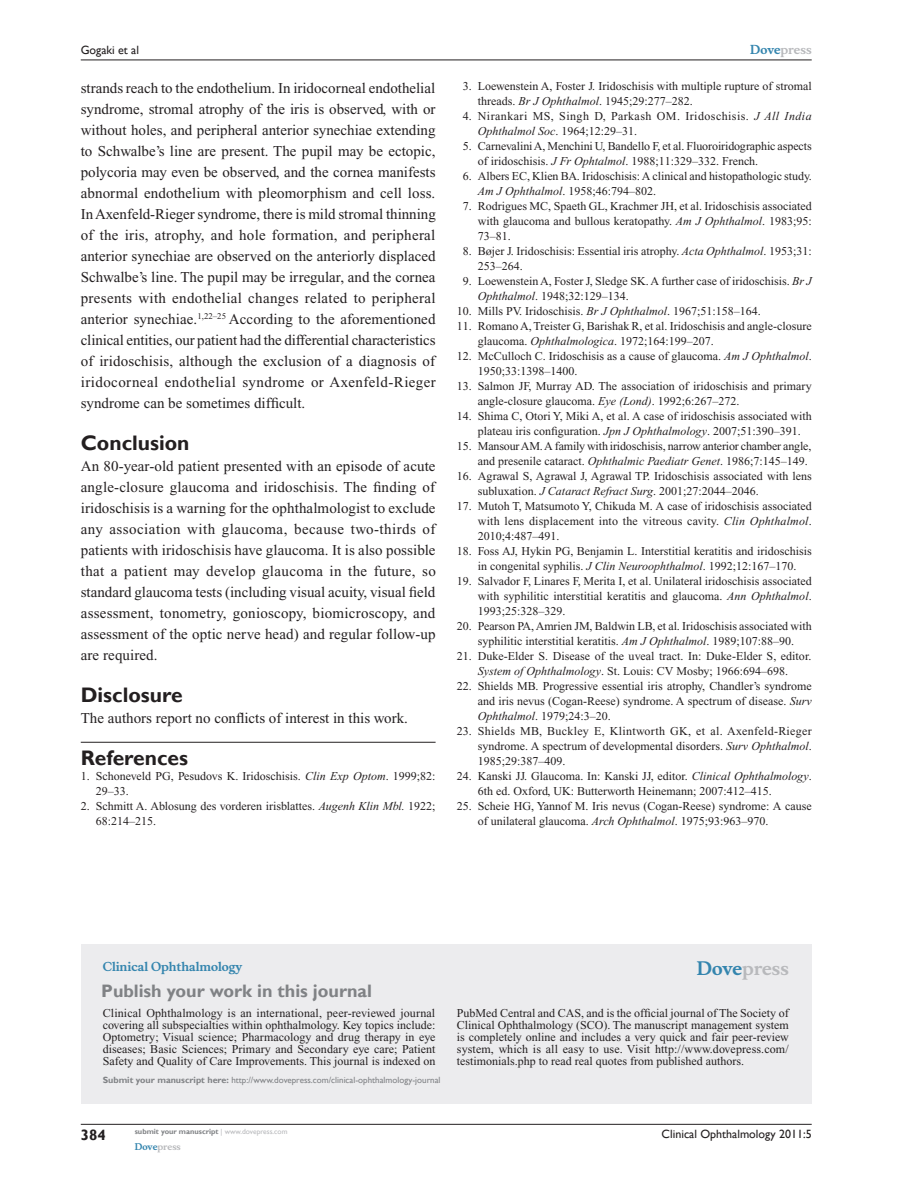
<style>
.page{position:relative;width:918px;height:1188px;background:#fff}
.page>*{position:absolute;margin:0;border:0;box-sizing:border-box;transform-origin:0 0}
.t1{font:700 21px "Gill Sans";color:#231f20}
.t2{font:700 18px "Gill Sans";color:#808285}
.t3{font:700 18px "Musee";color:#b8b9bc}
.t4{font:15px/21px "Times New Roman";color:#231f20;text-align:justify}
.t5{font:700 15px "Gill Sans";color:#231f20}
.t6{font:12px/15px "Times New Roman";color:#231f20}
.t7{font:12px/15px "Times New Roman";letter-spacing:.035em;color:#231f20}
.t8{font:12px "Gill Sans";color:#231f20}
.t9{font:700 12px "Musee";color:#3485ae}
.t10{font:700 12px "Musee";color:#b8b9bc}
.t11{font:9px "Gill Sans";color:#808285}
.t12{font:700 9px "Musee";color:#b8b9bc}
.t13{font:700 7.5px "Gill Sans";color:#808285}
.s1{font-style:italic}
.s2{color:#3485ae}
.s3{font-weight:700}
.s4{font-weight:400;color:#b8b9bc}
</style>
<div class="page">
<div style="left:81px;top:944px;width:731px;height:159px;background:#ececee"></div>
<hr style="left:81px;top:1124px;width:731px;height:1px;background:#231f20">
<hr style="left:81px;top:60px;width:731px;height:1px;background:#231f20">
<hr style="left:81px;top:742px;width:355px;height:1px;background:#231f20">
<p class="t8" style="left:81px;top:43px;width:60px">Gogaki et al</p>
<p class="t4" style="left:81px;top:77px;width:357px">strands reach to the endothelium. In iridocorneal endothelial syndrome, stromal atrophy of the iris is observed, with or without holes, and peripheral anterior synechiae extending to Schwalbe’s line are present. The pupil may be ectopic, polycoria may even be observed, and the cornea manifests abnormal endothelium with pleomorphism and cell loss.<br>In Axenfeld-Rieger syndrome, there is mild stromal thinning of the iris, atrophy, and hole formation, and peripheral anterior synechiae are observed on the anteriorly displaced Schwalbe’s line. The pupil may be irregular, and the cornea presents with endothelial changes related to peripheral anterior synechiae.<sup>1,22–25</sup> According to the aforementioned clinical entities, our patient had the differential characteristics of iridoschisis, although the exclusion of a diagnosis of iridocorneal endothelial syndrome or Axenfeld-Rieger syndrome can be sometimes difficult.</p>
<h1 class="t1" style="left:81px;top:430px;width:110px">Conclusion</h1>
<p class="t4" style="left:81px;top:455px;width:357px">An 80-year-old patient presented with an episode of acute angle-closure glaucoma and iridoschisis. The finding of iridoschisis is a warning for the ophthalmologist to exclude any association with glaucoma, because two-thirds of patients with iridoschisis have glaucoma. It is also possible that a patient may develop glaucoma in the future, so standard glaucoma tests (including visual acuity, visual field assessment, tonometry, gonioscopy, biomicroscopy, and assessment of the optic nerve head) and regular follow-up are required.</p>
<h1 class="t1" style="left:81px;top:682px;width:103px">Disclosure</h1>
<p class="t4" style="left:81px;top:707px;width:329px">The authors report no conflicts of interest in this work.</p>
<h1 class="t1" style="left:81px;top:746px;width:109px">References</h1>
<p class="t6" style="left:96px;top:769px;width:341px;text-indent:-15px">1. Schoneveld PG, Pesudovs K. Iridoschisis. <span class="s1">Clin Exp Optom</span>. 1999;82:<br>29–33.</p>
<p class="t6" style="left:96px;top:799px;width:341px;text-indent:-15px">2. Schmitt A. Ablosung des vorderen irisblattes. <span class="s1">Augenh Klin Mbl.</span> 1922;<br>68:214–215.</p>
<p class="t10" style="left:750px;top:43px;width:63px"><span class="s2">Dove</span>press</p>
<p class="t6" style="left:478px;top:79px;width:335px;text-indent:-15px">3. Loewenstein A, Foster J. Iridoschisis with multiple rupture of stromal threads. <span class="s1">Br J Ophthalmol</span>. 1945;29:277–282.</p>
<p class="t7" style="left:478px;top:109px;width:335px;text-indent:-15px">4. Nirankari MS, Singh D, Parkash OM. Iridoschisis. <span class="s1">J All India<br>Ophthalmol Soc</span>. 1964;12:29–31.</p>
<p class="t6" style="left:478px;top:139px;width:335px;text-indent:-15px">5. Carnevalini A, Menchini U, Bandello F, et al. Fluoroiridographic aspects of iridoschisis. <span class="s1">J Fr Ophtalmol</span>. 1988;11:329–332. French.</p>
<p class="t6" style="left:478px;top:169px;width:336px;text-indent:-15px">6. Albers EC, Klien BA. Iridoschisis: A clinical and histopathologic study.<br><span class="s1">Am J Ophthalmol</span>. 1958;46:794–802.</p>
<p class="t6" style="left:478px;top:199px;width:335px;text-align:justify;text-indent:-15px">7. Rodrigues MC, Spaeth GL, Krachmer JH, et al. Iridoschisis associated with glaucoma and bullous keratopathy. <span class="s1">Am J Ophthalmol</span>. 1983;95:<br>73–81.</p>
<p class="t6" style="left:478px;top:244px;width:335px;text-indent:-15px">8. Bøjer J. Iridoschisis: Essential iris atrophy. <span class="s1">Acta Ophthalmol</span>. 1953;31:<br>253–264.</p>
<p class="t6" style="left:478px;top:274px;width:335px;text-indent:-15px">9. Loewenstein A, Foster J, Sledge SK. A further case of iridoschisis. <span class="s1">Br J<br>Ophthalmol</span>. 1948;32:129–134.</p>
<p class="t6" style="left:457px;top:304px;width:305px">10. Mills PV. Iridoschisis. <span class="s1">Br J Ophthalmol</span>. 1967;51:158–164.</p>
<p class="t6" style="left:478px;top:319px;width:335px;text-indent:-21px">11. Romano A, Treister G, Barishak R, et al. Iridoschisis and angle-closure glaucoma. <span class="s1">Ophthalmologica</span>. 1972;164:199–207.</p>
<p class="t6" style="left:478px;top:349px;width:335px;text-indent:-21px">12. McCulloch C. Iridoschisis as a cause of glaucoma. <span class="s1">Am J Ophthalmol</span>.<br>1950;33:1398–1400.</p>
<p class="t6" style="left:478px;top:379px;width:335px;text-indent:-21px">13. Salmon JF, Murray AD. The association of iridoschisis and primary angle-closure glaucoma. <span class="s1">Eye (Lond)</span>. 1992;6:267–272.</p>
<p class="t6" style="left:478px;top:409px;width:335px;text-indent:-21px">14. Shima C, Otori Y, Miki A, et al. A case of iridoschisis associated with plateau iris configuration. <span class="s1">Jpn J Ophthalmology</span>. 2007;51:390–391.</p>
<p class="t6" style="left:457px;top:439px;width:356px;text-align:right">15. Mansour AM. A family with iridoschisis, narrow anterior chamber angle, and presenile cataract. <span class="s1">Ophthalmic Paediatr Genet</span>. 1986;7:145–149.</p>
<p class="t6" style="left:478px;top:469px;width:335px;text-indent:-21px">16. Agrawal S, Agrawal J, Agrawal TP. Iridoschisis associated with lens subluxation. <span class="s1">J Cataract Refract Surg</span>. 2001;27:2044–2046.</p>
<p class="t6" style="left:478px;top:499px;width:335px;text-align:justify;text-indent:-21px">17. Mutoh T, Matsumoto Y, Chikuda M. A case of iridoschisis associated with lens displacement into the vitreous cavity. <span class="s1">Clin Ophthalmol</span>.<br>2010;4:487–491.</p>
<p class="t6" style="left:457px;top:544px;width:356px;text-align:center">18. Foss AJ, Hykin PG, Benjamin L. Interstitial keratitis and iridoschisis in congenital syphilis. <span class="s1">J Clin Neuroophthalmol</span>. 1992;12:167–170.</p>
<p class="t6" style="left:478px;top:574px;width:335px;text-align:justify;text-indent:-21px">19. Salvador F, Linares F, Merita I, et al. Unilateral iridoschisis associated with syphilitic interstitial keratitis and glaucoma. <span class="s1">Ann Ophthalmol</span>.<br>1993;25:328–329.</p>
<p class="t6" style="left:457px;top:619px;width:356px;text-align:center">20. Pearson PA, Amrien JM, Baldwin LB, et al. Iridoschisis associated with syphilitic interstitial keratitis. <span class="s1">Am J Ophthalmol</span>. 1989;107:88–90.</p>
<p class="t6" style="left:457px;top:649px;width:356px;text-align:center">21. Duke-Elder S. Disease of the uveal tract. In: Duke-Elder S, editor.<br><span class="s1">System of Ophthalmology</span>. St. Louis: CV Mosby; 1966:694–698.</p>
<p class="t6" style="left:478px;top:679px;width:335px;text-align:justify;text-indent:-21px">22. Shields MB. Progressive essential iris atrophy, Chandler’s syndrome and iris nevus (Cogan-Reese) syndrome. A spectrum of disease. <span class="s1">Surv Ophthalmol</span>. 1979;24:3–20.</p>
<p class="t6" style="left:478px;top:724px;width:335px;text-align:justify;text-indent:-21px">23. Shields MB, Buckley E, Klintworth GK, et al. Axenfeld-Rieger syndrome. A spectrum of developmental disorders. <span class="s1">Surv Ophthalmol</span>.<br>1985;29:387–409.</p>
<p class="t6" style="left:478px;top:769px;width:335px;text-indent:-21px">24. Kanski JJ. Glaucoma. In: Kanski JJ, editor. <span class="s1">Clinical Ophthalmology</span>.<br>6th ed. Oxford, UK: Butterworth Heinemann; 2007:412–415.</p>
<p class="t6" style="left:478px;top:799px;width:335px;text-indent:-21px">25. Scheie HG, Yannof M. Iris nevus (Cogan-Reese) syndrome: A cause of unilateral glaucoma. <span class="s1">Arch Ophthalmol</span>. 1975;93:963–970.</p>
<p class="t9" style="left:103px;top:959px;width:141px">Clinical Ophthalmology</p>
<h2 class="t2" style="left:101px;top:980px;width:272px">Publish your work in this journal</h2>
<h2 class="t3" style="left:697px;top:958px;width:94px"><span class="s2">Dove</span>press</h2>
<p class="t6" style="left:103px;top:1007px;width:334px;line-height:12px;text-align:justify">Clinical Ophthalmology is an international, peer-reviewed journal covering all subspecialties within ophthalmology. Key topics include:<br>Optometry; Visual science; Pharmacology and drug therapy in eye diseases; Basic Sciences; Primary and Secondary eye care; Patient Safety and Quality of Care Improvements. This journal is indexed on</p>
<p class="t6" style="left:457px;top:1007px;width:333px;line-height:12px;text-align:justify">PubMed Central and CAS, and is the official journal of The Society of Clinical Ophthalmology (SCO). The manuscript management system is completely online and includes a very quick and fair peer-review system, which is all easy to use. Visit http://www.dovepress.com/ testimonials.php to read real quotes from published authors.</p>
<p class="t11" style="left:103px;top:1075px;width:339px"><span class="s3">Submit your manuscript here:</span> http://www.dovepress.com/clinical-ophthalmology-journal</p>
<p class="t5" style="left:81px;top:1126px;width:26px">384</p>
<p class="t13" style="left:135px;top:1127px;width:154px">submit your manuscript <span class="s4">| www.dovepress.com</span></p>
<p class="t12" style="left:135px;top:1141px;width:48px"><span class="s2">Dove</span>press</p>
<p class="t8" style="left:662px;top:1127px;width:152px">Clinical Ophthalmology 2011:5</p>
</div>
